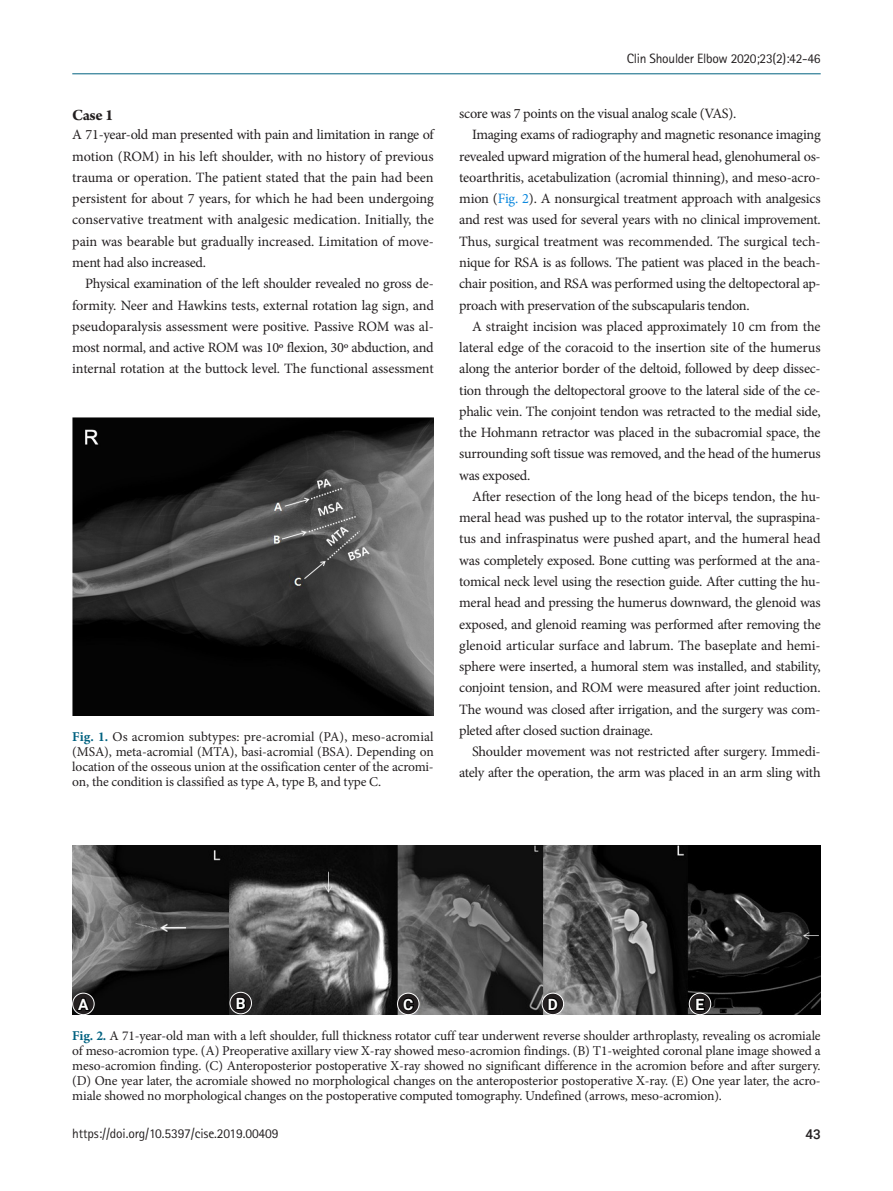
<style>
.page{position:relative;width:893px;height:1191px;background:#fff}
.page>*{position:absolute;margin:0;border:0;box-sizing:border-box;transform-origin:0 0}
.body-sub-title{font:700 16.5px "Arno Pro";color:#231f20}
.t1{font:700 15.6px "Roboto";color:#fff}
.body{font:14.25px/21.3px "Minion Pro";letter-spacing:-.02em;color:#231f20;text-align:justify}
.fig-caption{font:13.5px/15px "Minion Pro";letter-spacing:-.01em;color:#231f20;text-align:justify}
.t2{font:13.5px "Rotis Sans Serif Std";letter-spacing:-.02em;color:#231f20}
.t3{font:500 13.5px "Roboto";color:#231f20}
.s1{font-weight:700;color:#006180}
.s2{color:#0b88de}
</style>
<div class="page">
<img style="left:72px;top:417px;width:362px;height:298px">
<img style="left:72px;top:845px;width:749px;height:169px">
<svg style="left:73px;top:993px;width:21px;height:21px"></svg>
<div style="left:72px;top:992px;width:23px;height:23px;border:1px solid #fff;border-radius:50%"></div>
<svg style="left:75px;top:996px;width:17px;height:16px"></svg>
<svg style="left:230px;top:992px;width:21px;height:21px"></svg>
<div style="left:230px;top:992px;width:22px;height:22px;border:1px solid #fff;border-radius:50%"></div>
<svg style="left:235px;top:995px;width:13px;height:16px"></svg>
<svg style="left:398px;top:993px;width:21px;height:21px"></svg>
<div style="left:397px;top:992px;width:22px;height:23px;border:1px solid #fff;border-radius:50%"></div>
<svg style="left:401px;top:996px;width:14px;height:16px"></svg>
<svg style="left:542px;top:993px;width:22px;height:21px"></svg>
<div style="left:542px;top:992px;width:22px;height:23px;border:1px solid #fff;border-radius:50%"></div>
<svg style="left:547px;top:996px;width:13px;height:16px"></svg>
<svg style="left:689px;top:993px;width:22px;height:21px"></svg>
<div style="left:689px;top:992px;width:22px;height:23px;border:1px solid #fff;border-radius:50%"></div>
<svg style="left:694px;top:996px;width:12px;height:16px"></svg>
<hr style="left:72px;top:73px;width:749px;height:1px;background:#006180">
<p class="body-sub-title" style="left:72px;top:105px;width:43px">Case 1</p>
<p class="body" style="left:72px;top:124px;width:363px">A 71-year-old man presented with pain and limitation in range of motion (ROM) in his left shoulder, with no history of previous trauma or operation. The patient stated that the pain had been persistent for about 7 years, for which he had been undergoing conservative treatment with analgesic medication. Initially, the pain was bearable but gradually increased. Limitation of move&shy;ment had also increased.</p>
<p class="body" style="left:72px;top:273px;width:363px;text-indent:13px">Physical examination of the left shoulder revealed no gross de&shy;formity. Neer and Hawkins tests, external rotation lag sign, and pseudoparalysis assessment were positive. Passive ROM was al&shy;most normal, and active ROM was 10º flexion, 30º abduction, and internal rotation at the buttock level. The functional assessment</p>
<p class="fig-caption" style="left:72px;top:729px;width:363px"><span class="s1">Fig. 1.</span> Os acromion subtypes: pre-acromial (PA), meso-acromial (MSA), meta-acromial (MTA), basi-acromial (BSA). Depending on location of the osseous union at the ossification center of the acromi&shy;on, the condition is classified as type A, type B, and type C.</p>
<p class="t2" style="left:627px;top:51px;width:195px">Clin Shoulder Elbow 2020;23(2):42-46</p>
<p class="body" style="left:459px;top:103px;width:278px">score was 7 points on the visual analog scale (VAS).</p>
<p class="body" style="left:459px;top:124px;width:363px;text-indent:13px">Imaging exams of radiography and magnetic resonance imaging revealed upward migration of the humeral head, glenohumeral os&shy;teoarthritis, acetabulization (acromial thinning), and meso-acro&shy;mion (<span class="s2">Fig. 2</span>). A nonsurgical treatment approach with analgesics and rest was used for several years with no clinical improvement.<br>Thus, surgical treatment was recommended. The surgical tech&shy;nique for RSA is as follows. The patient was placed in the beach&shy;chair position, and RSA was performed using the deltopectoral ap&shy;proach with preservation of the subscapularis tendon.</p>
<p class="body" style="left:459px;top:316px;width:363px;text-indent:13px">A straight incision was placed approximately 10 cm from the lateral edge of the coracoid to the insertion site of the humerus along the anterior border of the deltoid, followed by deep dissec&shy;tion through the deltopectoral groove to the lateral side of the ce&shy;phalic vein. The conjoint tendon was retracted to the medial side, the Hohmann retractor was placed in the subacromial space, the surrounding soft tissue was removed, and the head of the humerus was exposed.</p>
<p class="body" style="left:459px;top:486px;width:363px;text-indent:13px">After resection of the long head of the biceps tendon, the hu&shy;meral head was pushed up to the rotator interval, the supraspina&shy;tus and infraspinatus were pushed apart, and the humeral head was completely exposed. Bone cutting was performed at the ana&shy;tomical neck level using the resection guide. After cutting the hu&shy;meral head and pressing the humerus downward, the glenoid was exposed, and glenoid reaming was performed after removing the glenoid articular surface and labrum. The baseplate and hemi&shy;sphere were inserted, a humoral stem was installed, and stability, conjoint tension, and ROM were measured after joint reduction.<br>The wound was closed after irrigation, and the surgery was com&shy;pleted after closed suction drainage.</p>
<p class="body" style="left:459px;top:741px;width:363px;text-align:right">Shoulder movement was not restricted after surgery. Immedi&shy;ately after the operation, the arm was placed in an arm sling with</p>
<p class="t1" style="left:78px;top:993px;width:12px">A</p>
<p class="t1" style="left:236px;top:992px;width:11px">B</p>
<p class="t1" style="left:403px;top:993px;width:12px">C</p>
<p class="t1" style="left:548px;top:993px;width:12px">D</p>
<p class="t1" style="left:696px;top:993px;width:10px">E</p>
<p class="fig-caption" style="left:72px;top:1028px;width:750px"><span class="s1">Fig. 2.</span> A 71-year-old man with a left shoulder, full thickness rotator cuff tear underwent reverse shoulder arthroplasty, revealing os acromiale of meso-acromion type. (A) Preoperative axillary view X-ray showed meso-acromion findings. (B) T1-weighted coronal plane image showed a meso-acromion finding. (C) Anteroposterior postoperative X-ray showed no significant difference in the acromion before and after surgery. (D) One year later, the acromiale showed no morphological changes on the anteroposterior postoperative X-ray. (E) One year later, the acro&shy;miale showed no morphological changes on the postoperative computed tomography. Undefined (arrows, meso-acromion).</p>
<p class="t2" style="left:72px;top:1125px;width:208px">https://doi.org/10.5397/cise.2019.00409</p>
<p class="t3" style="left:805px;top:1124px;width:17px">43</p>
</div>
